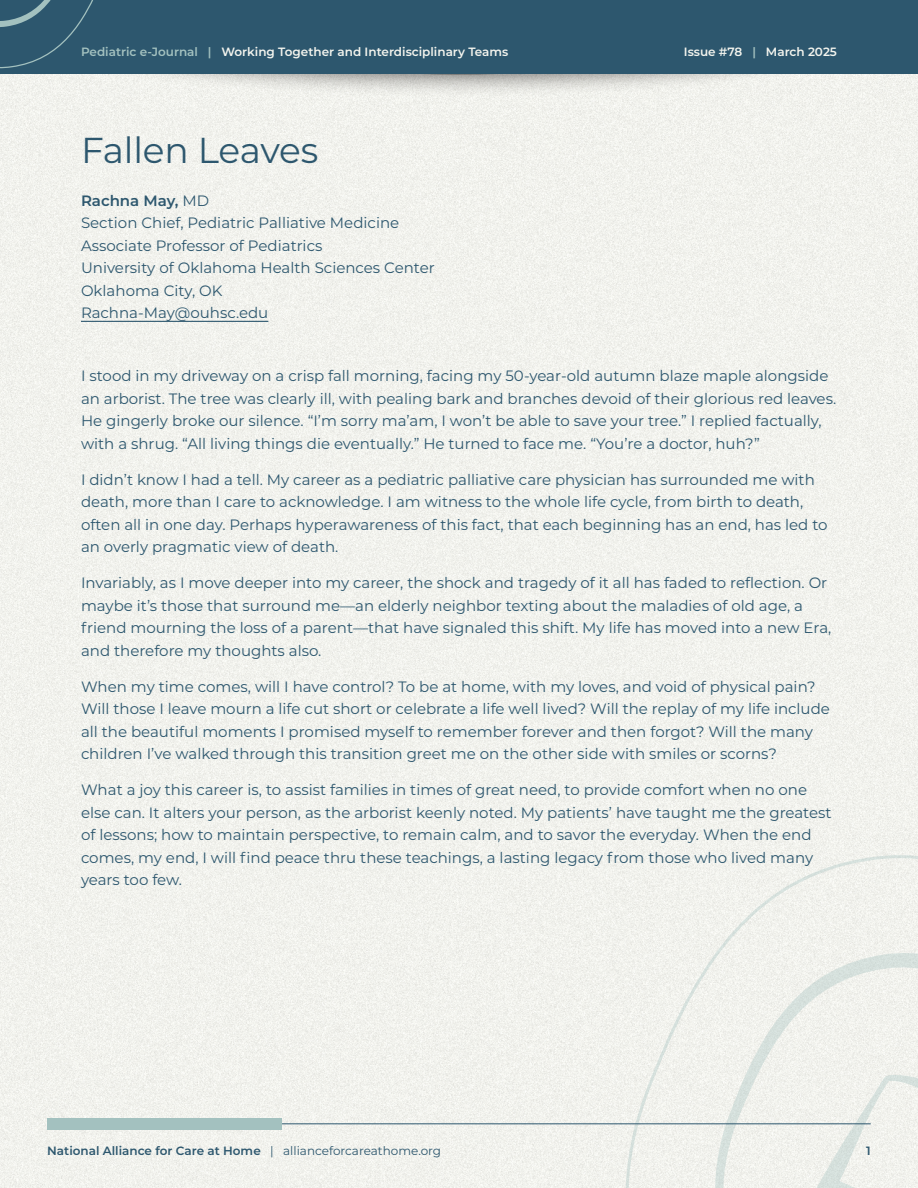
<style>
.page{position:relative;width:918px;height:1188px;background:#fff}
.page>*{position:absolute;margin:0;border:0;box-sizing:border-box;transform-origin:0 0}
.t1{font:36px "Montserrat";letter-spacing:-.01em;color:#2d576e}
.t2{font:15px/22.5px "Montserrat";color:#2d576e}
.t3{font:600 12px "Montserrat";color:#f3f4ee}
.t4{font:600 12px "Montserrat";color:#2d576e}
.s1{color:#a3c1bf}
.s2{font-weight:600}
.s3{font-weight:400}
</style>
<div class="page">
<div style="left:0;top:74px;width:918px;height:1114px;background:#f1f2ed"></div>
<svg style="left:616px;top:845px;width:302px;height:343px;fill:#f1f2ed"></svg>
<div style="left:60px;top:0;width:798px;height:97px;background:#221f1f;opacity:.75"></div>
<div style="left:0;top:0;width:918px;height:74px;background:#2d576e"></div>
<hr style="left:47px;top:1123px;width:824px;height:1px;background:#2d576e">
<div style="left:47px;top:1118px;width:234px;height:11px;background:#a3c1bf"></div>
<svg style="left:0;top:0;width:93px;height:69px"></svg>
<hr style="left:81px;top:321px;width:187px;height:1px;background:#2d576e">
<p class="t3" style="left:81px;top:46px;width:429px"><span class="s1">Pediatric e-Journal |</span> Working Together and Interdisciplinary Teams</p>
<p class="t3" style="left:684px;top:46px;width:155px">Issue #78 <span class="s1">|</span> March 2025</p>
<h1 class="t1" style="left:81px;top:133px;width:239px">Fallen Leaves</h1>
<p class="t2" style="left:81px;top:190px;width:355px"><span class="s2">Rachna May,</span> MD<br>Section Chief, Pediatric Palliative Medicine<br>Associate Professor of Pediatrics<br>University of Oklahoma Health Sciences Center<br>Oklahoma City, OK<br>Rachna-May@ouhsc.edu</p>
<p class="t2" style="left:81px;top:365px;width:757px">I stood in my driveway on a crisp fall morning, facing my 50-year-old autumn blaze maple alongside an arborist. The tree was clearly ill, with pealing bark and branches devoid of their glorious red leaves.<br>He gingerly broke our silence. “I’m sorry ma’am, I won’t be able to save your tree.” I replied factually, with a shrug. “All living things die eventually.” He turned to face me. “You’re a doctor, huh?”</p>
<p class="t2" style="left:81px;top:469px;width:748px">I didn’t know I had a tell. My career as a pediatric palliative care physician has surrounded me with death, more than I care to acknowledge. I am witness to the whole life cycle, from birth to death, often all in one day. Perhaps hyperawareness of this fact, that each beginning has an end, has led to an overly pragmatic view of death.</p>
<p class="t2" style="left:81px;top:572px;width:752px">Invariably, as I move deeper into my career, the shock and tragedy of it all has faded to reflection. Or maybe it’s those that surround me—an elderly neighbor texting about the maladies of old age, a friend mourning the loss of a parent—that have signaled this shift. My life has moved into a new Era, and therefore my thoughts also.</p>
<p class="t2" style="left:81px;top:676px;width:750px">When my time comes, will I have control? To be at home, with my loves, and void of physical pain?<br>Will those I leave mourn a life cut short or celebrate a life well lived? Will the replay of my life include all the beautiful moments I promised myself to remember forever and then forgot? Will the many children I’ve walked through this transition greet me on the other side with smiles or scorns?</p>
<p class="t2" style="left:81px;top:779px;width:752px">What a joy this career is, to assist families in times of great need, to provide comfort when no one else can. It alters your person, as the arborist keenly noted. My patients’ have taught me the greatest of lessons; how to maintain perspective, to remain calm, and to savor the everyday. When the end comes, my end, I will find peace thru these teachings, a lasting legacy from those who lived many years too few.</p>
<p class="t4" style="left:47px;top:1145px;width:395px">National Alliance for Care at Home <span class="s3">| allianceforcareathome.org</span></p>
<p class="t4" style="left:866px;top:1145px;width:6px">1</p>
</div>
